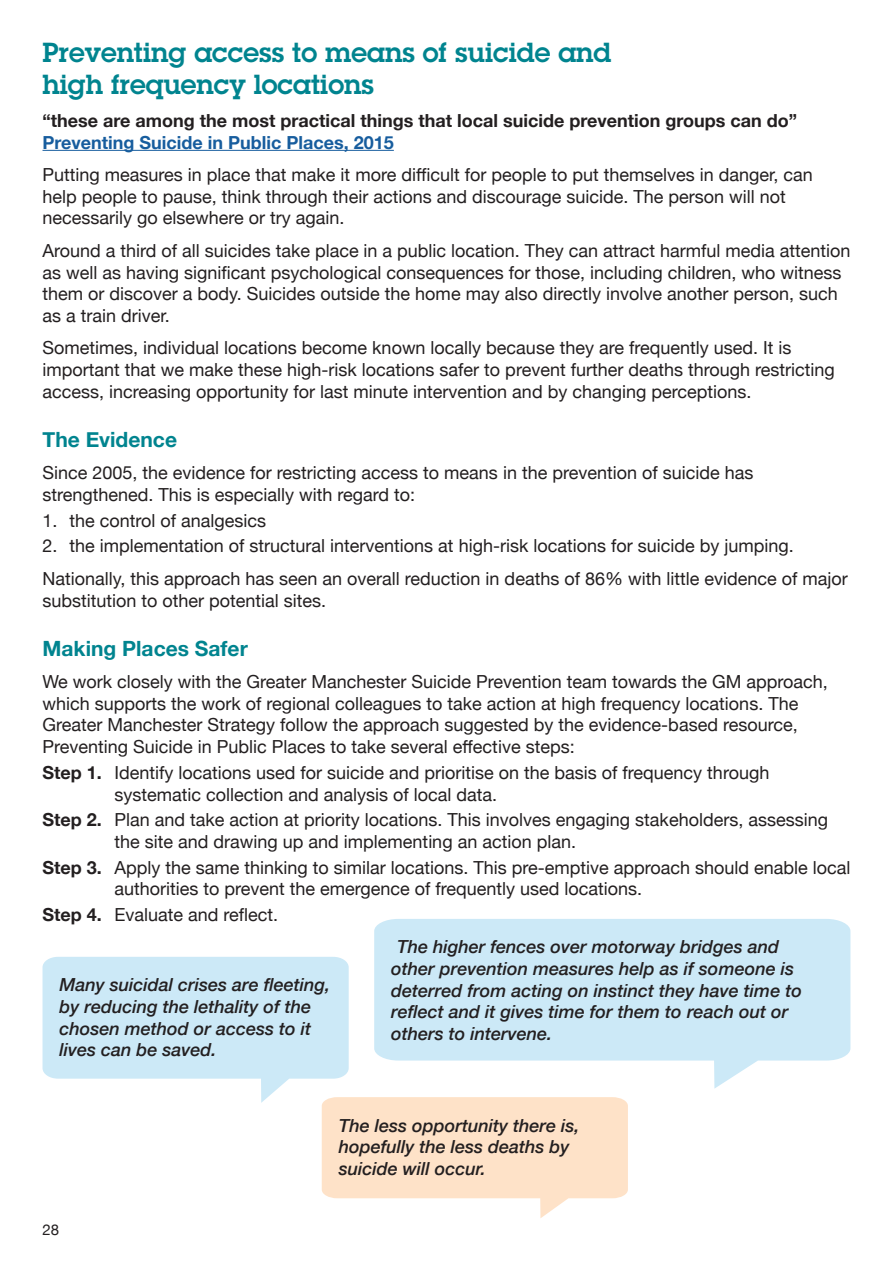
<style>
.page{position:relative;width:893px;height:1263px;background:#fff}
.page>*{position:absolute;margin:0;border:0;box-sizing:border-box;transform-origin:0 0}
.Subhead_H2{font:600 27px/32.4px "Lubalin Graph Std";color:#00848f}
.Subhead_H3{font:700 21px "Helvetica Neue";color:#00848f}
.Subhead_H2-2{font:18px/21.6px "Helvetica Neue";color:#231f20}
.Body_Text{font:italic 500 18px/21.6px "Helvetica Neue";color:#231f20}
.Subhead_H2-3{font:700 18px/21.6px "Helvetica Neue";color:#231f20}
.t1{font:15px "Helvetica Neue";color:#231f20}
.s1{color:#175d9e}
.s2{font-weight:700}
</style>
<div class="page">
<hr style="left:43px;top:150px;width:351px;height:1px;background:#175d9e">
<svg style="left:43px;top:957px;width:585px;height:261px"></svg>
<svg style="left:374px;top:919px;width:476px;height:170px;fill:#cce9f7"></svg>
<h2 class="Subhead_H2" style="left:43px;top:36px;width:570px">Preventing access to means of suicide and high frequency locations</h2>
<h2 class="Subhead_H2-3" style="left:43px;top:110px;width:756px">“these are among the most practical things that local suicide prevention groups can do”<br><span class="s1">Preventing Suicide in Public Places, 2015</span></h2>
<h2 class="Subhead_H2-2" style="left:43px;top:165px;width:772px">Putting measures in place that make it more difficult for people to put themselves in danger, can help people to pause, think through their actions and discourage suicide. The person will not necessarily go elsewhere or try again.</h2>
<h2 class="Subhead_H2-2" style="left:43px;top:241px;width:809px">Around a third of all suicides take place in a public location. They can attract harmful media attention as well as having significant psychological consequences for those, including children, who witness them or discover a body. Suicides outside the home may also directly involve another person, such as a train driver.</h2>
<h2 class="Subhead_H2-2" style="left:43px;top:338px;width:794px">Sometimes, individual locations become known locally because they are frequently used. It is important that we make these high-risk locations safer to prevent further deaths through restricting access, increasing opportunity for last minute intervention and by changing perceptions.</h2>
<p class="Subhead_H3" style="left:43px;top:423px;width:136px">The Evidence</p>
<h2 class="Subhead_H2-2" style="left:43px;top:463px;width:712px">Since 2005, the evidence for restricting access to means in the prevention of suicide has strengthened. This is especially with regard to:</h2>
<h2 class="Subhead_H2-2" style="left:43px;top:510px;width:225px">1. the control of analgesics</h2>
<h2 class="Subhead_H2-2" style="left:43px;top:536px;width:753px">2. the implementation of structural interventions at high-risk locations for suicide by jumping.</h2>
<h2 class="Subhead_H2-2" style="left:43px;top:569px;width:807px">Nationally, this approach has seen an overall reduction in deaths of 86% with little evidence of major substitution to other potential sites.</h2>
<p class="Subhead_H3" style="left:43px;top:632px;width:207px">Making Places Safer</p>
<h2 class="Subhead_H2-2" style="left:43px;top:672px;width:787px">We work closely with the Greater Manchester Suicide Prevention team towards the GM approach, which supports the work of regional colleagues to take action at high frequency locations. The Greater Manchester Strategy follow the approach suggested by the evidence-based resource, Preventing Suicide in Public Places to take several effective steps:</h2>
<h2 class="Subhead_H2-2" style="left:115px;top:763px;width:656px;text-indent:-72px"><span class="s2">Step 1.</span> Identify locations used for suicide and prioritise on the basis of frequency through systematic collection and analysis of local data.</h2>
<h2 class="Subhead_H2-2" style="left:115px;top:810px;width:715px;text-indent:-72px"><span class="s2">Step 2.</span> Plan and take action at priority locations. This involves engaging stakeholders, assessing the site and drawing up and implementing an action plan.</h2>
<h2 class="Subhead_H2-2" style="left:115px;top:858px;width:737px;text-indent:-72px"><span class="s2">Step 3.</span> Apply the same thinking to similar locations. This pre-emptive approach should enable local authorities to prevent the emergence of frequently used locations.</h2>
<h2 class="Subhead_H2-2" style="left:43px;top:905px;width:237px"><span class="s2">Step 4.</span> Evaluate and reflect.</h2>
<p class="Body_Text" style="left:60px;top:973px;width:272px">Many suicidal crises are fleeting, by reducing the lethality of the chosen method or access to it lives can be saved.</p>
<p class="Body_Text" style="left:391px;top:935px;width:412px;text-indent:6px">The higher fences over motorway bridges and other prevention measures help as if someone is deterred from acting on instinct they have time to reflect and it gives time for them to reach out or others to intervene.</p>
<p class="t1" style="left:43px;top:1218px;width:18px">28</p>
<p class="Body_Text" style="left:339px;top:1113px;width:242px">The less opportunity there is, hopefully the less deaths by suicide will occur.</p>
</div>
